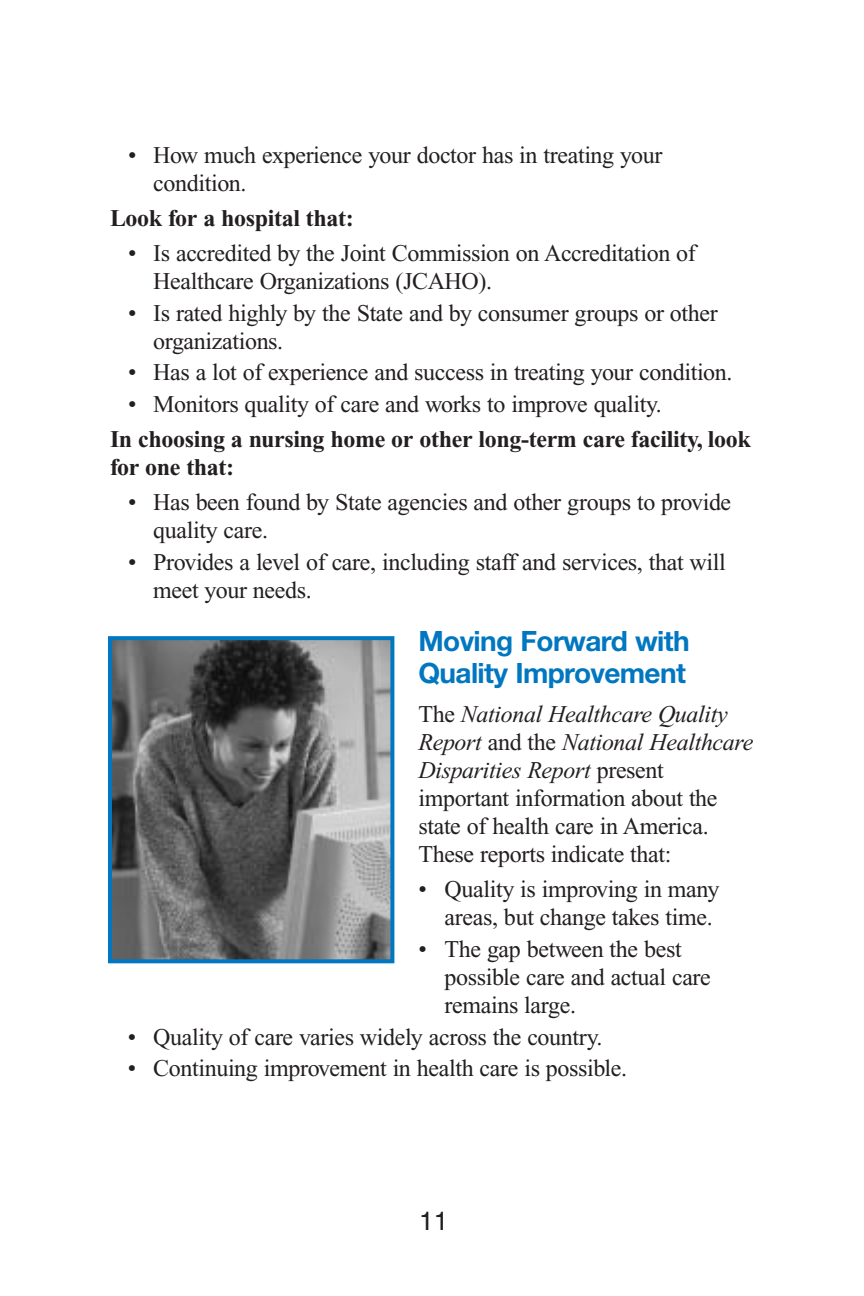
<style>
.page{position:relative;width:864px;height:1296px;background:#fff}
.page>*{position:absolute;margin:0;border:0;box-sizing:border-box;transform-origin:0 0}
.t1{font:700 28px/32px "Helvetica Neue";letter-spacing:-.02em;color:#0077c0}
.t2{font:26px "Helvetica";color:#231f20}
.t3{font:24px/28px "Times New Roman";letter-spacing:-.015em;color:#231f20}
.t4{font:700 24px/28px "Times New Roman";letter-spacing:-.015em;color:#231f20}
.s1{font-style:italic}
</style>
<div class="page">
<img style="left:113px;top:641px;width:276px;height:317px">
<div style="left:108px;top:636px;width:286px;height:327px;border:4px solid #0077c0"></div>
<p class="t3" style="left:153px;top:143px;width:511px;text-indent:-25px">• How much experience your doctor has in treating your condition.</p>
<p class="t4" style="left:110px;top:206px;width:245px">Look for a hospital that:</p>
<p class="t3" style="left:153px;top:241px;width:544px;text-indent:-25px">• Is accredited by the Joint Commission on Accreditation of<br>Healthcare Organizations (JCAHO).</p>
<p class="t3" style="left:153px;top:301px;width:566px;text-indent:-25px">• Is rated highly by the State and by consumer groups or other organizations.</p>
<p class="t3" style="left:128px;top:360px;width:606px">• Has a lot of experience and success in treating your condition.</p>
<p class="t3" style="left:128px;top:392px;width:535px">• Monitors quality of care and works to improve quality.</p>
<p class="t4" style="left:110px;top:428px;width:642px">In choosing a nursing home or other long-term care facility, look for one that:</p>
<p class="t3" style="left:153px;top:490px;width:580px;text-indent:-25px">• Has been found by State agencies and other groups to provide quality care.</p>
<p class="t3" style="left:153px;top:550px;width:574px;text-indent:-25px">• Provides a level of care, including staff and services, that will meet your needs.</p>
<p class="t1" style="left:418px;top:628px;width:273px">Moving Forward with<br>Quality Improvement</p>
<p class="t3" style="left:418px;top:702px;width:336px">The <span class="s1">National Healthcare Quality<br>Report</span> and the <span class="s1">National Healthcare<br>Disparities Report</span> present important information about the state of health care in America.<br>These reports indicate that:</p>
<p class="t3" style="left:418px;top:878px;width:303px;text-align:right">• Quality is improving in many areas, but change takes time.</p>
<p class="t3" style="left:445px;top:937px;width:268px;text-indent:-26px">• The gap between the best possible care and actual care remains large.</p>
<p class="t3" style="left:128px;top:1025px;width:476px">• Quality of care varies widely across the country.</p>
<p class="t3" style="left:128px;top:1056px;width:501px">• Continuing improvement in health care is possible.</p>
<p class="t2" style="left:419px;top:1211px;width:30px">11</p>
</div>
